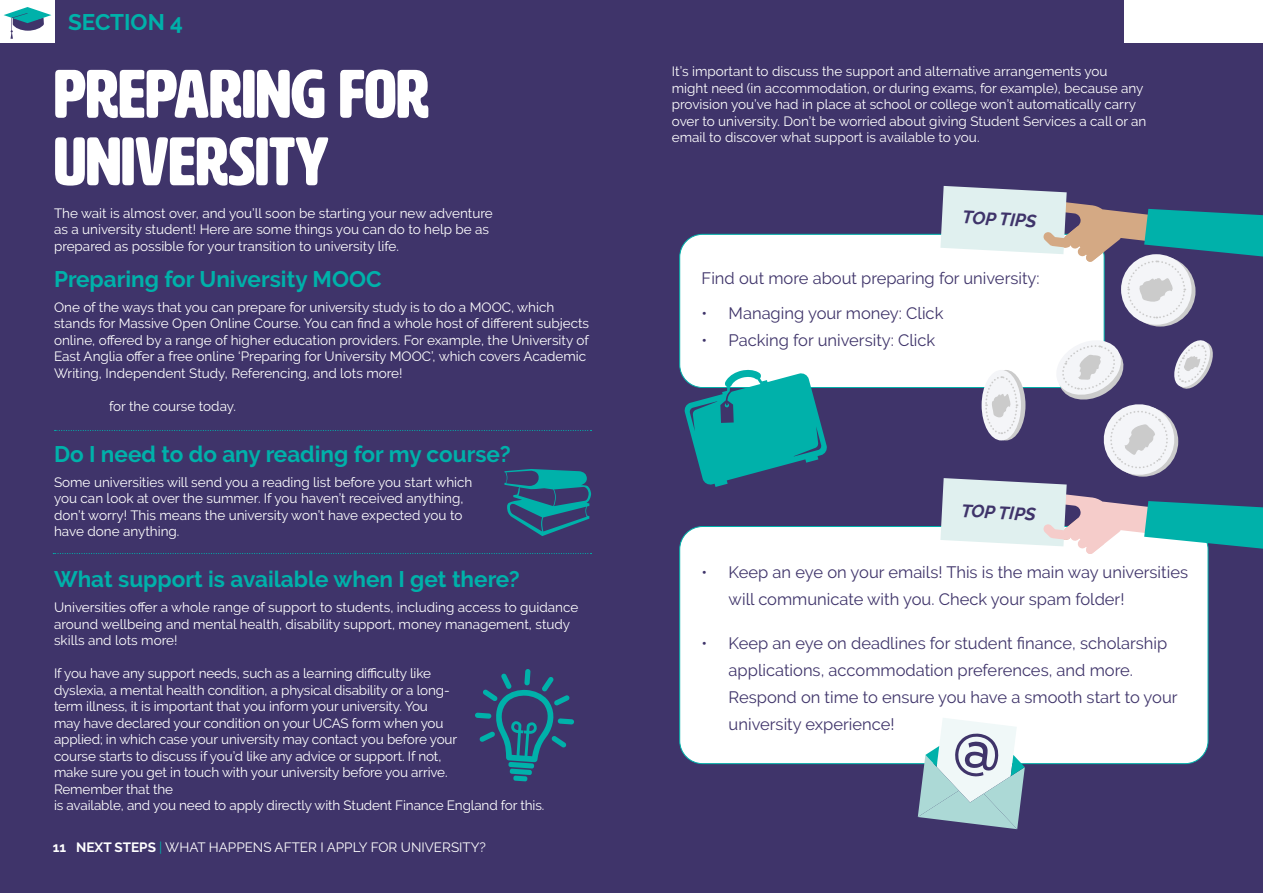
<style>
.page{position:relative;width:1263px;height:893px;background:#3f346a}
.page>*{position:absolute;margin:0;border:0;box-sizing:border-box;transform-origin:0 0}
.t1{font:67.5px/67.5px "HWT Artz";color:#fff}
.t2{font:700 22.5px "Raleway";color:#00b1aa}
.t3{font:italic 700 18px "Raleway";color:#3f346a}
.t4{font:16.5px/27px "Raleway";color:#3f346a}
.t5{font:13.5px/16.5px "Raleway";color:#fff}
.s1{font-weight:700}
.s2{font-weight:700;color:#3f346a}
.s3{color:#00b1aa}
</style>
<div class="page">
<div style="left:0;top:0;width:54px;height:43px;background:#fff"></div>
<svg style="left:4px;top:7px;width:47px;height:32px"></svg>
<svg style="left:504px;top:469px;width:87px;height:67px"></svg>
<svg style="left:475px;top:669px;width:99px;height:112px"></svg>
<svg style="left:55px;top:430px;width:536px;height:1px"></svg>
<svg style="left:53px;top:553px;width:538px;height:1px"></svg>
<div style="left:680px;top:234px;width:424px;height:153px;background:#fff;border-radius:23px"></div>
<div style="left:1121px;top:254px;width:70px;height:71px;background:#f4f5f8;border-radius:50%"></div>
<svg style="left:940px;top:186px;width:323px;height:133px"></svg>
<svg style="left:684px;top:369px;width:144px;height:118px"></svg>
<div style="left:680px;top:526px;width:528px;height:238px;background:#fff;border-radius:23px"></div>
<svg style="left:940px;top:337px;width:323px;height:217px"></svg>
<div style="left:1124px;top:0;width:139px;height:43px;background:#fff"></div>
<svg style="left:918px;top:718px;width:107px;height:111px"></svg>
<h2 class="t2" style="left:68px;top:9px;width:117px">SECTION 4</h2>
<h1 class="t1" style="left:54px;top:61px;width:377px">PREPARING FOR<br>UNIVERSITY</h1>
<p class="t5" style="left:54px;top:205px;width:440px">The wait is almost over, and you’ll soon be starting your new adventure as a university student! Here are some things you can do to help be as prepared as possible for your transition to university life.</p>
<h2 class="t2" style="left:54px;top:266px;width:329px">Preparing for University MOOC</h2>
<p class="t5" style="left:54px;top:299px;width:537px">One of the ways that you can prepare for university study is to do a MOOC, which stands for Massive Open Online Course. You can find a whole host of different subjects online, offered by a range of higher education providers. For example, the University of East Anglia offer a free online ‘Preparing for University MOOC’, which covers Academic Writing, Independent Study, Referencing, and lots more!</p>
<p class="t5" style="left:109px;top:398px;width:129px">for the course today.</p>
<h2 class="t2" style="left:54px;top:441px;width:458px">Do I need to do any reading for my course?</h2>
<p class="t5" style="left:54px;top:474px;width:420px">Some universities will send you a reading list before you start which you can look at over the summer. If you haven’t received anything, don’t worry! This means the university won’t have expected you to have done anything.</p>
<h2 class="t2" style="left:54px;top:567px;width:467px">What support is available when I get there?</h2>
<p class="t5" style="left:54px;top:599px;width:526px">Universities offer a whole range of support to students, including access to guidance around wellbeing and mental health, disability support, money management, study skills and lots more!</p>
<p class="t5" style="left:54px;top:665px;width:492px">If you have any support needs, such as a learning difficulty like<br>dyslexia, a mental health condition, a physical disability or a long-<br>term illness, it is important that you inform your university. You<br>may have declared your condition on your UCAS form when you<br>applied; in which case your university may contact you before your<br>course starts to discuss if you’d like any advice or support. If not,<br>make sure you get in touch with your university before you arrive.<br>Remember that the<br>is available, and you need to apply directly with Student Finance England for this.</p>
<p class="t5" style="left:53px;top:839px;width:435px"><span class="s1">11</span> <span class="s2">|</span> <span class="s1">NEXT STEPS</span> <span class="s3">|</span> WHAT HAPPENS AFTER I APPLY FOR UNIVERSITY?</p>
<p class="t5" style="left:672px;top:63px;width:476px">It’s important to discuss the support and alternative arrangements you might need (in accommodation, or during exams, for example), because any provision you’ve had in place at school or college won’t automatically carry over to university. Don’t be worried about giving Student Services a call or an email to discover what support is available to you.</p>
<h3 class="t3" style="left:963px;top:207px;width:76px;rotate:3deg">TOP TIPS</h3>
<p class="t4" style="left:702px;top:264px;width:339px">Find out more about preparing for university:</p>
<p class="t4" style="left:702px;top:300px;width:243px">• Managing your money: Click</p>
<p class="t4" style="left:702px;top:327px;width:235px">• Packing for university: Click</p>
<h3 class="t3" style="left:962px;top:500px;width:76px;rotate:3deg">TOP TIPS</h3>
<p class="t4" style="left:729px;top:559px;width:461px;text-indent:-27px">• Keep an eye on your emails! This is the main way universities will communicate with you. Check your spam folder!</p>
<p class="t4" style="left:729px;top:630px;width:450px;text-indent:-27px">• Keep an eye on deadlines for student finance, scholarship applications, accommodation preferences, and more.<br>Respond on time to ensure you have a smooth start to your university experience!</p>
</div>
